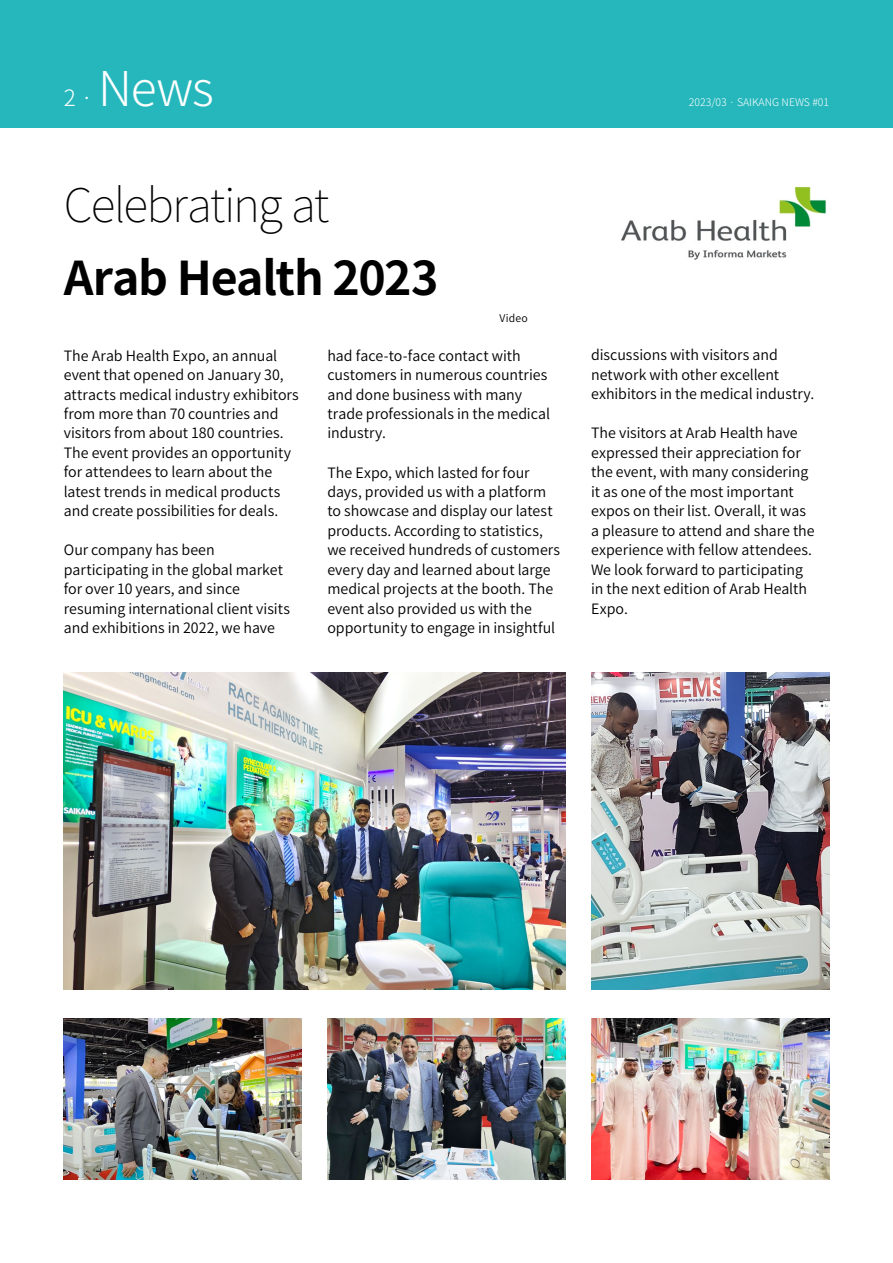
<style>
.page{position:relative;width:893px;height:1263px;background:#fff}
.page>*{position:absolute;margin:0;border:0;box-sizing:border-box;transform-origin:0 0}
.t1{font:300 48px "Noto Sans CJ Ksc";color:#fff}
.t2{font:700 46.5px "Noto Sans CJ Ksc";letter-spacing:-.03em;color:#000}
.t3{font:100 46.5px "Noto Sans CJ Ksc";letter-spacing:-.035em;color:#000}
.t4{font:600 14.25px/19.5px "Noto Sans CJ Ksc";color:#000}
.t5{font:300 10.5px "Noto Sans CJ Ksc";color:#fff}
.t6{font:600 10.5px "Noto Sans CJ Ksc";letter-spacing:.02em;color:#000}
.s1{font-size:22.5px}
</style>
<div class="page">
<img style="left:621px;top:186px;width:206px;height:74px">
<img style="left:64px;top:672px;width:502px;height:317px">
<img style="left:64px;top:1019px;width:238px;height:160px">
<img style="left:591px;top:672px;width:238px;height:317px">
<img style="left:327px;top:1019px;width:239px;height:160px">
<img style="left:591px;top:1019px;width:238px;height:160px">
<div style="left:0;top:0;width:893px;height:128px;background:#26b7bc"></div>
<h1 class="t1" style="left:64px;top:62px;width:152px"><span class="s1">2 ·</span> N EWS</h1>
<h2 class="t3" style="left:64px;top:179px;width:267px">Celebrating at</h2>
<h2 class="t2" style="left:64px;top:252px;width:376px">Arab Health 2023</h2>
<p class="t6" style="left:500px;top:312px;width:30px">Video</p>
<p class="t4" style="left:64px;top:346px;width:237px">The Arab Health Expo, an annual event that opened on January 30, attracts medical industry exhibitors from more than 70 countries and visitors from about 180 countries.<br>The event provides an opportunity for attendees to learn about the latest trends in medical products and create possibilities for deals.</p>
<p class="t4" style="left:64px;top:541px;width:228px">Our company has been participating in the global market for over 10 years, and since resuming international client visits and exhibitions in 2022, we have</p>
<p class="t4" style="left:327px;top:346px;width:224px">had face-to-face contact with customers in numerous countries and done business with many trade professionals in the medical industry.</p>
<p class="t4" style="left:327px;top:463px;width:234px">The Expo, which lasted for four days, provided us with a platform to showcase and display our latest products. According to statistics, we received hundreds of customers every day and learned about large medical projects at the booth. The event also provided us with the opportunity to engage in insightful</p>
<p class="t5" style="left:689px;top:97px;width:142px">2023/03 · SAIKANG N EWS #01</p>
<p class="t4" style="left:591px;top:346px;width:225px">discussions with visitors and network with other excellent exhibitors in the medical industry.</p>
<p class="t4" style="left:591px;top:424px;width:225px">The visitors at Arab Health have expressed their appreciation for the event, with many considering it as one of the most important expos on their list. Overall, it was a pleasure to attend and share the experience with fellow attendees.<br>We look forward to participating in the next edition of Arab Health<br>Expo.</p>
</div>
